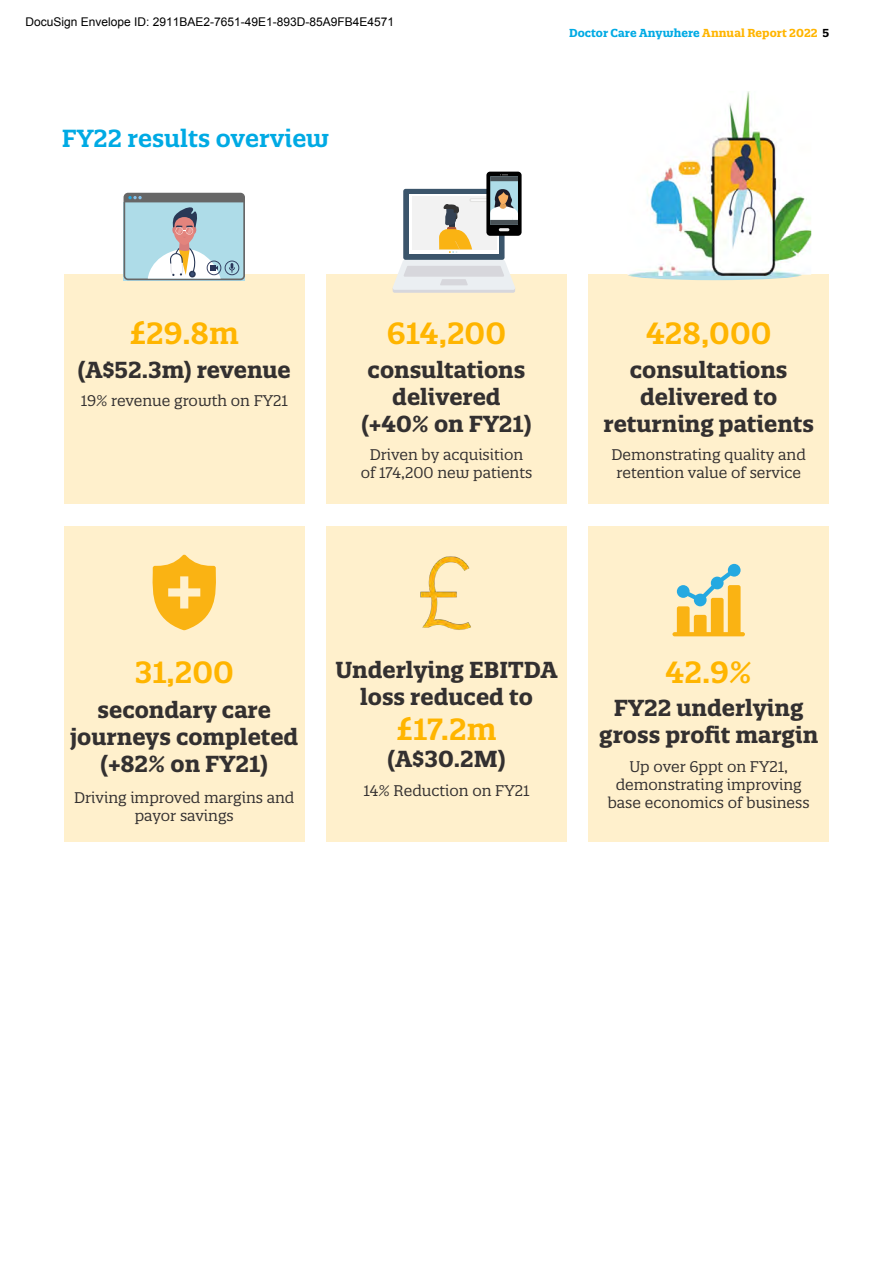
<style>
.page{position:relative;width:893px;height:1263px;background:#fff}
.page>*{position:absolute;margin:0;border:0;box-sizing:border-box;transform-origin:0 0}
.t1{font:600 29.7px "Quatro Slab";color:#ffb500}
.t2{font:600 24px "Quatro Slab";color:#00aae4}
.t3{font:700 22.5px/27px "Quatro Slab";color:#333030;text-align:center}
.t4{font:15px/18px "Quatro Slab";color:#333030;text-align:center}
.t5{font:12px "Arial";color:#000}
.t6{font:700 11.25px "Quatro Slab";letter-spacing:.01em;color:#00aae4}
.s1{color:#ffb500}
.s2{color:#000}
</style>
<div class="page">
<div style="left:64px;top:274px;width:241px;height:229px;background:#fff0cc"></div>
<div style="left:64px;top:527px;width:241px;height:315px;background:#fff0cc"></div>
<div style="left:326px;top:274px;width:241px;height:229px;background:#fff0cc"></div>
<div style="left:326px;top:527px;width:241px;height:315px;background:#fff0cc"></div>
<div style="left:588px;top:274px;width:241px;height:229px;background:#fff0cc"></div>
<div style="left:588px;top:527px;width:241px;height:315px;background:#fff0cc"></div>
<svg style="left:124px;top:193px;width:121px;height:87px;background:#abc3ca"></svg>
<div style="left:403px;top:189px;width:102px;height:71px;background:#3b556b;border-radius:2px"></div>
<div style="left:409px;top:195px;width:90px;height:59px;background:#fff"></div>
<svg style="left:393px;top:260px;width:122px;height:33px;background:#e4e6e9"></svg>
<div style="left:412px;top:196px;width:84px;height:54px;background:#f2f2f2"></div>
<svg style="left:439px;top:204px;width:33px;height:49px"></svg>
<hr style="left:469px;top:198px;width:25px;height:4px;background:#e3e3e2;border-radius:2px">
<hr style="left:471px;top:199px;width:22px;height:2px;background:#fff">
<div style="left:486px;top:172px;width:36px;height:64px;background:#000;border-radius:4px"></div>
<div style="left:490px;top:176px;width:28px;height:49px;background:#aedce8"></div>
<svg style="left:490px;top:174px;width:28px;height:7px"></svg>
<svg style="left:490px;top:189px;width:28px;height:42px"></svg>
<svg style="left:153px;top:555px;width:63px;height:75px"></svg>
<img style="left:420px;top:556px;width:51px;height:74px">
<img style="left:627px;top:91px;width:184px;height:189px">
<svg style="left:672px;top:564px;width:73px;height:72px"></svg>
<p class="t5" style="left:26px;top:15px;width:370px">DocuSign Envelope ID: 2911BAE2-7651-49E1-893D-85A9FB4E4571</p>
<h2 class="t2" style="left:62px;top:123px;width:269px">FY22 results overview</h2>
<p class="t6" style="left:569px;top:25px;width:262px">Doctor Care Anywhere <span class="s1">Annual Report 2022</span> <span class="s2">5</span></p>
<h1 class="t1" style="left:130px;top:315px;width:111px">£29.8m</h1>
<h3 class="t3" style="left:78px;top:356px;width:215px">(A$52.3m) revenue</h3>
<p class="t4" style="left:81px;top:392px;width:209px">19% revenue growth on FY21</p>
<h1 class="t1" style="left:387px;top:315px;width:121px">614,200</h1>
<h3 class="t3" style="left:362px;top:356px;width:171px">consultations delivered (+40% on FY21)</h3>
<p class="t4" style="left:361px;top:446px;width:173px">Driven by acquisition of 174,200 new patients</p>
<h1 class="t1" style="left:646px;top:315px;width:127px">428,000</h1>
<h3 class="t3" style="left:603px;top:356px;width:212px">consultations delivered to returning patients</h3>
<p class="t4" style="left:611px;top:446px;width:196px">Demonstrating quality and retention value of service</p>
<h1 class="t1" style="left:135px;top:653px;width:100px">31,200</h1>
<h3 class="t3" style="left:70px;top:697px;width:230px">secondary care journeys completed (+82% on FY21)</h3>
<p class="t4" style="left:74px;top:789px;width:222px">Driving improved margins and payor savings</p>
<h3 class="t3" style="left:335px;top:656px;width:224px">Underlying EBITDA loss reduced to</h3>
<h1 class="t1" style="left:396px;top:711px;width:101px">£17.2m</h1>
<h3 class="t3" style="left:387px;top:745px;width:119px">(A$30.2M)</h3>
<p class="t4" style="left:363px;top:781px;width:167px">14% Reduction on FY21</p>
<h1 class="t1" style="left:666px;top:653px;width:88px">42.9%</h1>
<h3 class="t3" style="left:599px;top:694px;width:220px">FY22 underlying gross profit margin</h3>
<p class="t4" style="left:608px;top:757px;width:203px">Up over 6ppt on FY21, demonstrating improving base economics of business</p>
</div>
